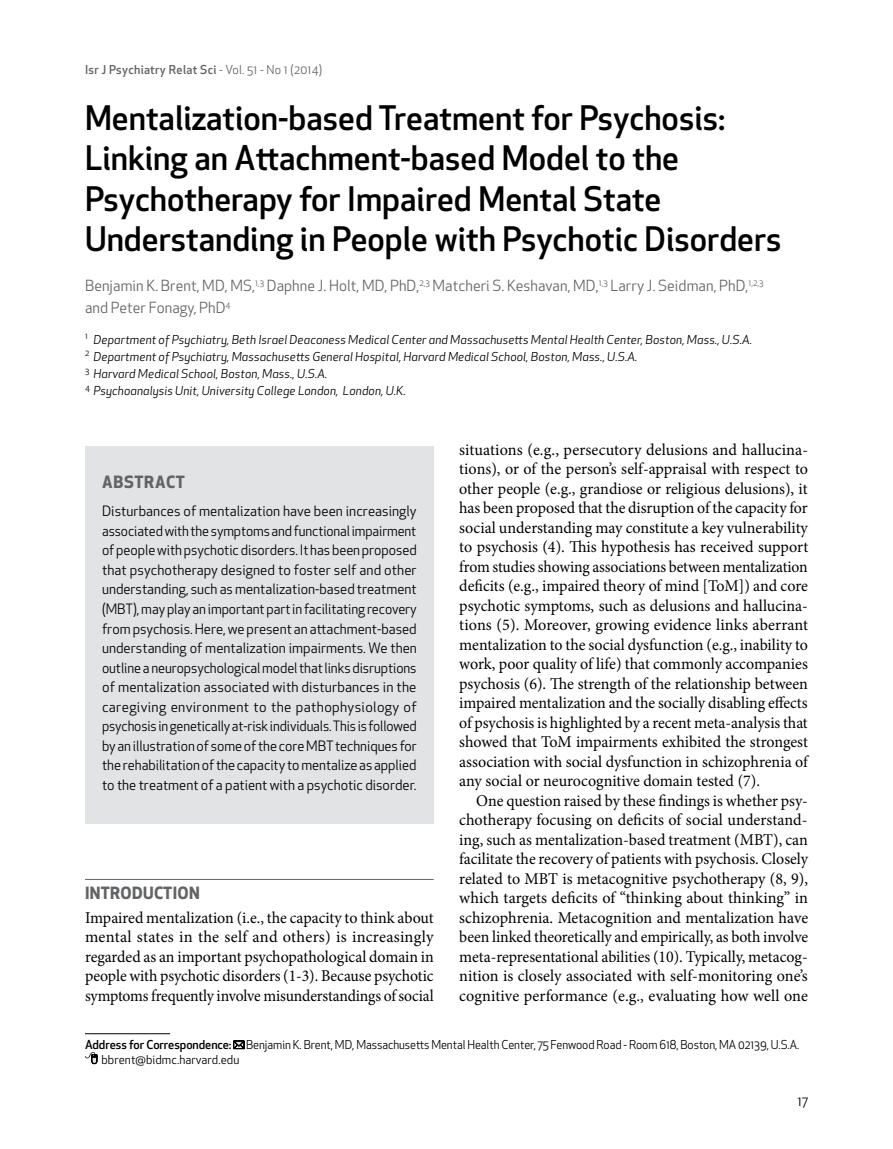
<style>
.page{position:relative;width:893px;height:1149px;background:#fff}
.page>*{position:absolute;margin:0;border:0;box-sizing:border-box;transform-origin:0 0}
.t1{font:500 33px/40.5px "Apex New";color:#000}
.t2{font:16.5px/19.5px "Minion Pro";letter-spacing:-.005em;color:#000;text-align:justify}
.t3{font:700 16.5px "Apex New";letter-spacing:.02em;color:#636466}
.t4{font:700 16.5px "Apex New";letter-spacing:.05em;color:#636466}
.t5{font:15px/22.5px "Apex New";letter-spacing:.005em;color:#636466}
.t6{font:13.95px/19.5px "Apex New";letter-spacing:-.005em;color:#000;text-align:justify}
.t7{font:13.5px "Apex New";color:#000}
.t8{font:italic 12px/17.2px "Apex New";letter-spacing:.01em;color:#000}
.t9{font:12px/15px "Apex New";letter-spacing:-.005em;color:#000}
.t10{font:500 12px "Apex New";letter-spacing:.025em;color:#636466}
.s1{font-weight:400}
.s2{font-weight:500}
</style>
<div class="page">
<div style="left:85px;top:446px;width:349px;height:377px;background:#e2e3e4"></div>
<hr style="left:85px;top:1033px;width:85px;height:1px;background:#000">
<svg style="left:233px;top:1040px;width:11px;height:8px"></svg>
<svg style="left:85px;top:1052px;width:12px;height:11px"></svg>
<hr style="left:85px;top:878px;width:349px;height:1px;background:#636466">
<p class="t10" style="left:85px;top:62px;width:239px">Isr J Psychiatry Relat Sci <span class="s1">- Vol. 51 - No 1 (2014)</span></p>
<h1 class="t1" style="left:85px;top:97px;width:698px">Mentalization-based Treatment for Psychosis:<br>Linking an Attachment-based Model to the Psychotherapy for Impaired Mental State Understanding in People with Psychotic Disorders</h1>
<p class="t5" style="left:85px;top:274px;width:680px">Benjamin K. Brent, MD, MS,<sup>1,3</sup> Daphne J. Holt, MD, PhD,<sup>2,3</sup> Matcheri S. Keshavan, MD,<sup>1,3</sup> Larry J. Seidman, PhD,<sup>1,2,3 </sup>and Peter Fonagy, PhD<sup>4</sup></p>
<p class="t8" style="left:85px;top:330px;width:669px"><sup>1</sup> Department of Psychiatry, Beth Israel Deaconess Medical Center and Massachusetts Mental Health Center, Boston, Mass., U.S.A.<br><sup>2</sup> Department of Psychiatry, Massachusetts General Hospital, Harvard Medical School, Boston, Mass., U.S.A.<br><sup>3</sup> Harvard Medical School, Boston, Mass., U.S.A.<br><sup>4</sup> Psychoanalysis Unit, University College London, London, U.K.</p>
<p class="t4" style="left:102px;top:470px;width:84px">ABSTRACT</p>
<p class="t6" style="left:102px;top:501px;width:316px">Disturbances of mentalization have been increasingly associated with the symptoms and functional impairment of people with psychotic disorders. It has been proposed that psychotherapy designed to foster self and other understanding, such as mentalization-based treatment (MBT), may play an important part in facilitating recovery from psychosis. Here, we present an attachment-based understanding of mentalization impairments. We then outline a neuropsychological model that links disruptions of mentalization associated with disturbances in the caregiving environment to the pathophysiology of psychosis in genetically at-risk individuals. This is followed by an illustration of some of the core MBT techniques for the rehabilitation of the capacity to mentalize as applied to the treatment of a patient with a psychotic disorder.</p>
<p class="t3" style="left:85px;top:880px;width:116px">INTRODUCTION</p>
<p class="t2" style="left:85px;top:907px;width:350px">Impaired mentalization (i.e., the capacity to think about mental states in the self and others) is increasingly regarded as an important psychopathological domain in people with psychotic disorders (1-3). Because psychotic symptoms frequently involve misunderstandings of social</p>
<p class="t2" style="left:459px;top:439px;width:350px">situations (e.g., persecutory delusions and hallucina&shy;tions), or of the person’s self-appraisal with respect to other people (e.g., grandiose or religious delusions), it has been proposed that the disruption of the capacity for social understanding may constitute a key vulnerability to psychosis (4). This hypothesis has received support from studies showing associations between mentalization deficits (e.g., impaired theory of mind [ToM]) and core psychotic symptoms, such as delusions and hallucina&shy;tions (5). Moreover, growing evidence links aberrant mentalization to the social dysfunction (e.g., inability to work, poor quality of life) that commonly accompanies psychosis (6). The strength of the relationship between impaired mentalization and the socially disabling effects of psychosis is highlighted by a recent meta-analysis that showed that ToM impairments exhibited the strongest association with social dysfunction in schizophrenia of any social or neurocognitive domain tested (7).</p>
<p class="t2" style="left:459px;top:790px;width:350px;text-indent:17px">One question raised by these findings is whether psy&shy;chotherapy focusing on deficits of social understand&shy;ing, such as mentalization-based treatment (MBT), can facilitate the recovery of patients with psychosis. Closely related to MBT is metacognitive psychotherapy (8, 9), which targets deficits of “thinking about thinking” in schizophrenia. Metacognition and mentalization have been linked theoretically and empirically, as both involve meta-representational abilities (10). Typically, metacog&shy;nition is closely associated with self-monitoring one’s cognitive performance (e.g., evaluating how well one</p>
<p class="t9" style="left:101px;top:1036px;width:699px;text-indent:-16px"><span class="s2">Address for Correspondence:</span> Benjamin K. Brent, MD, Massachusetts Mental Health Center, 75 Fenwood Road - Room 618, Boston, MA 02139, U.S.A. bbrent@bidmc.harvard.edu</p>
<p class="t7" style="left:798px;top:1092px;width:12px">17</p>
</div>
